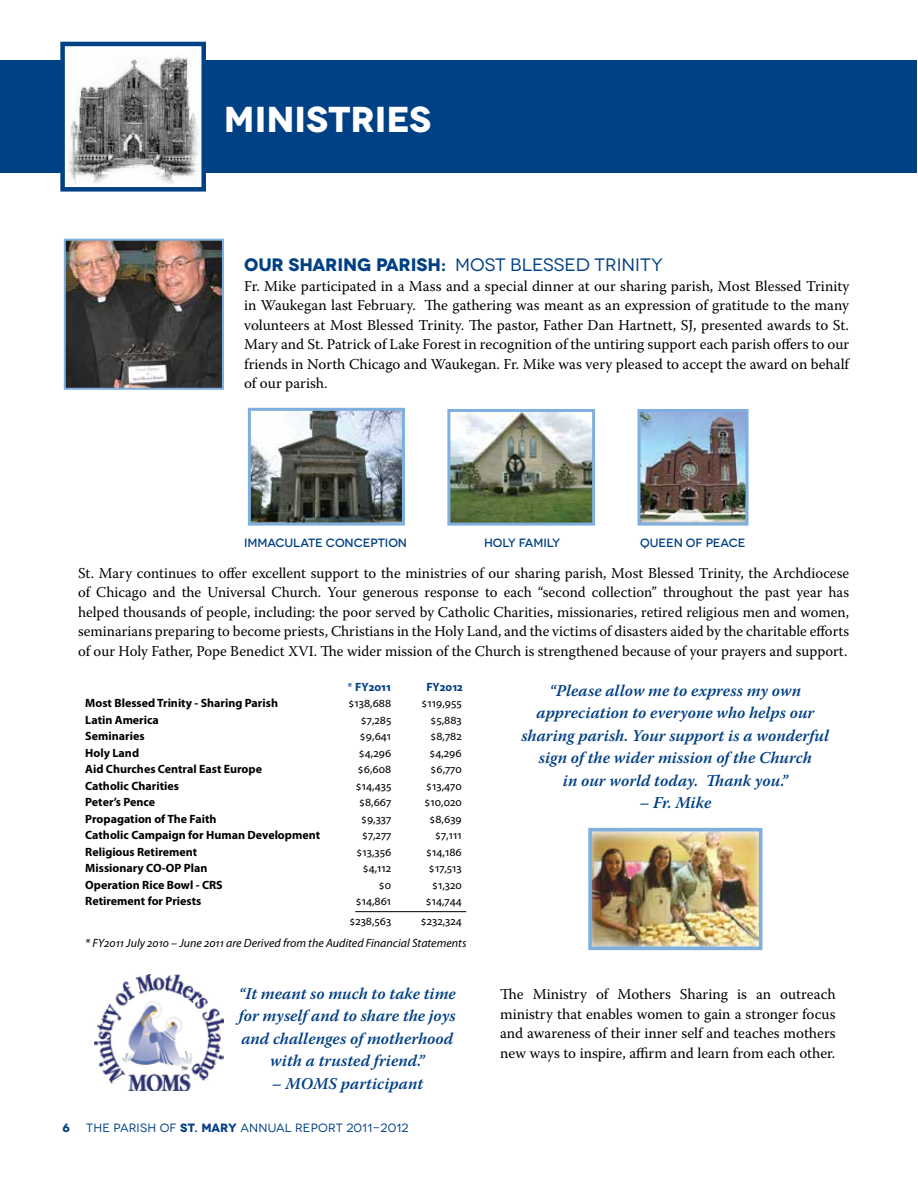
<style>
.page{position:relative;width:918px;height:1188px;background:#fff}
.page>*{position:absolute;margin:0;border:0;box-sizing:border-box;transform-origin:0 0}
.t1{font:700 36px "Novecentowide";color:#fff}
.t2{font:18px "Novecentowide";color:#004084}
.t3{font:italic 600 16.5px/22.5px "Warnock Pro";color:#004084;text-align:center}
.t4{font:15px/19.5px "Warnock Pro";color:#000;text-align:justify}
.t5{font:700 12px "Myriad Pro";color:#000}
.t6{font:12px "Myriad Pro";color:#000}
.t7{font:italic 12px "Myriad Pro";color:#000}
.t8{font:500 12px "Novecentowide";letter-spacing:-.01em;color:#004084}
.t9{font:12px "Novecentowide";letter-spacing:.02em;color:#004084}
.t10{font:700 12px "Myriad Pro";color:#004084}
.t11{font:700 12px "Novecentowide";color:#004084}
.s1{font-weight:700}
.s2{font-weight:400}
</style>
<div class="page">
<img style="left:67px;top:242px;width:154px;height:145px">
<div style="left:64px;top:239px;width:160px;height:151px;border:2px solid #7eafde"></div>
<div style="left:0;top:61px;width:917px;height:112px;background:#004084"></div>
<img style="left:65px;top:56px;width:136px;height:128px">
<div style="left:60px;top:42px;width:146px;height:150px;border:4px solid #004084"></div>
<img style="left:252px;top:412px;width:149px;height:110px">
<div style="left:248px;top:408px;width:157px;height:118px;border:3px solid #7eafde"></div>
<img style="left:451px;top:413px;width:140px;height:109px">
<div style="left:447px;top:409px;width:148px;height:117px;border:3px solid #7eafde"></div>
<img style="left:642px;top:413px;width:103px;height:109px">
<div style="left:638px;top:409px;width:111px;height:117px;border:3px solid #7eafde"></div>
<img style="left:94px;top:974px;width:130px;height:116px">
<hr style="left:355px;top:911px;width:111px;height:1px;background:#000">
<img style="left:593px;top:833px;width:164px;height:112px">
<div style="left:588px;top:828px;width:174px;height:122px;border:4px solid #7eafde"></div>
<h1 class="t1" style="left:224px;top:97px;width:209px">MINISTRIES</h1>
<p class="t2" style="left:244px;top:254px;width:421px"><span class="s1">OUR SHARING PARISH:</span> MOST BLESSED TRINITY</p>
<p class="t4" style="left:244px;top:276px;width:607px">Fr. Mike participated in a Mass and a special dinner at our sharing parish, Most Blessed Trinity in Waukegan last February. The gathering was meant as an expression of gratitude to the many volunteers at Most Blessed Trinity. The pastor, Father Dan Hartnett, SJ, presented awards to St.<br>Mary and St. Patrick of Lake Forest in recognition of the untiring support each parish offers to our friends in North Chicago and Waukegan. Fr. Mike was very pleased to accept the award on behalf of our parish.</p>
<p class="t8" style="left:244px;top:536px;width:165px">IMMACULATE CONCEPTION</p>
<p class="t8" style="left:484px;top:536px;width:78px">HOLY FAMILY</p>
<p class="t8" style="left:640px;top:536px;width:107px">QUEEN OF PEACE</p>
<p class="t4" style="left:78px;top:563px;width:773px">St. Mary continues to offer excellent support to the ministries of our sharing parish, Most Blessed Trinity, the Archdiocese of Chicago and the Universal Church. Your generous response to each “second collection” throughout the past year has helped thousands of people, including: the poor served by Catholic Charities, missionaries, retired religious men and women, seminarians preparing to become priests, Christians in the Holy Land, and the victims of disasters aided by the charitable efforts of our Holy Father, Pope Benedict XVI. The wider mission of the Church is strengthened because of your prayers and support.</p>
<p class="t3" style="left:522px;top:679px;width:309px">“Please allow me to express my own appreciation to everyone who helps our sharing parish. Your support is a wonderful sign of the wider mission of the Church<br>in our world today. Thank you.”</p>
<p class="t3" style="left:639px;top:792px;width:73px">– Fr. Mike</p>
<p class="t10" style="left:348px;top:679px;width:45px"><span class="s2">*</span> FY2011</p>
<p class="t10" style="left:426px;top:679px;width:38px">FY2012</p>
<p class="t5" style="left:85px;top:695px;width:194px">Most Blessed Trinity - Sharing Parish</p>
<p class="t6" style="left:348px;top:696px;width:45px">$138,688</p>
<p class="t6" style="left:421px;top:696px;width:42px">$119,955</p>
<p class="t5" style="left:85px;top:712px;width:75px">Latin America</p>
<p class="t6" style="left:361px;top:712px;width:32px">$7,285</p>
<p class="t6" style="left:430px;top:712px;width:33px">$5,883</p>
<p class="t5" style="left:85px;top:728px;width:61px">Seminaries</p>
<p class="t6" style="left:360px;top:729px;width:33px">$9,641</p>
<p class="t6" style="left:430px;top:729px;width:33px">$8,782</p>
<p class="t5" style="left:85px;top:745px;width:55px">Holy Land</p>
<p class="t6" style="left:359px;top:745px;width:34px">$4,296</p>
<p class="t6" style="left:429px;top:745px;width:34px">$4,296</p>
<p class="t5" style="left:85px;top:761px;width:178px">Aid Churches Central East Europe</p>
<p class="t6" style="left:357px;top:762px;width:35px">$6,608</p>
<p class="t6" style="left:430px;top:762px;width:33px">$6,770</p>
<p class="t5" style="left:85px;top:778px;width:95px">Catholic Charities</p>
<p class="t6" style="left:356px;top:778px;width:37px">$14,435</p>
<p class="t6" style="left:426px;top:778px;width:37px">$13,470</p>
<p class="t5" style="left:85px;top:794px;width:71px">Peter’s Pence</p>
<p class="t6" style="left:359px;top:795px;width:34px">$8,667</p>
<p class="t6" style="left:424px;top:795px;width:39px">$10,020</p>
<p class="t5" style="left:85px;top:811px;width:133px">Propagation of The Faith</p>
<p class="t6" style="left:361px;top:811px;width:32px">$9,337</p>
<p class="t6" style="left:429px;top:811px;width:34px">$8,639</p>
<p class="t5" style="left:85px;top:827px;width:236px">Catholic Campaign for Human Development</p>
<p class="t6" style="left:362px;top:828px;width:31px">$7,277</p>
<p class="t6" style="left:435px;top:828px;width:29px">$7,111</p>
<p class="t5" style="left:85px;top:844px;width:113px">Religious Retirement</p>
<p class="t6" style="left:356px;top:844px;width:37px">$13,356</p>
<p class="t6" style="left:426px;top:844px;width:37px">$14,186</p>
<p class="t5" style="left:85px;top:860px;width:124px">Missionary CO-OP Plan</p>
<p class="t6" style="left:362px;top:861px;width:30px">$4,112</p>
<p class="t6" style="left:429px;top:861px;width:35px">$17,513</p>
<p class="t5" style="left:85px;top:877px;width:139px">Operation Rice Bowl - CRS</p>
<p class="t6" style="left:379px;top:877px;width:14px">$0</p>
<p class="t6" style="left:432px;top:877px;width:32px">$1,320</p>
<p class="t5" style="left:85px;top:893px;width:118px">Retirement for Priests</p>
<p class="t6" style="left:355px;top:894px;width:37px">$14,861</p>
<p class="t6" style="left:425px;top:894px;width:38px">$14,744</p>
<p class="t6" style="left:349px;top:913px;width:44px">$238,563</p>
<p class="t6" style="left:420px;top:913px;width:43px">$232,324</p>
<p class="t7" style="left:85px;top:936px;width:383px">* FY2011 July 2010 – June 2011 are Derived from the Audited Financial Statements</p>
<p class="t3" style="left:239px;top:982px;width:219px">“It meant so much to take time for myself and to share the joys and challenges of motherhood with a trusted friend.”</p>
<p class="t3" style="left:272px;top:1072px;width:153px">– MOMS participant</p>
<p class="t11" style="left:62px;top:1120px;width:9px">6</p>
<p class="t9" style="left:86px;top:1120px;width:324px">THE PARISH OF <span class="s1">ST. MARY</span> ANNUAL REPORT 2011-2012</p>
<p class="t4" style="left:500px;top:984px;width:337px">The Ministry of Mothers Sharing is an outreach ministry that enables women to gain a stronger focus and awareness of their inner self and teaches mothers new ways to inspire, affirm and learn from each other.</p>
</div>
